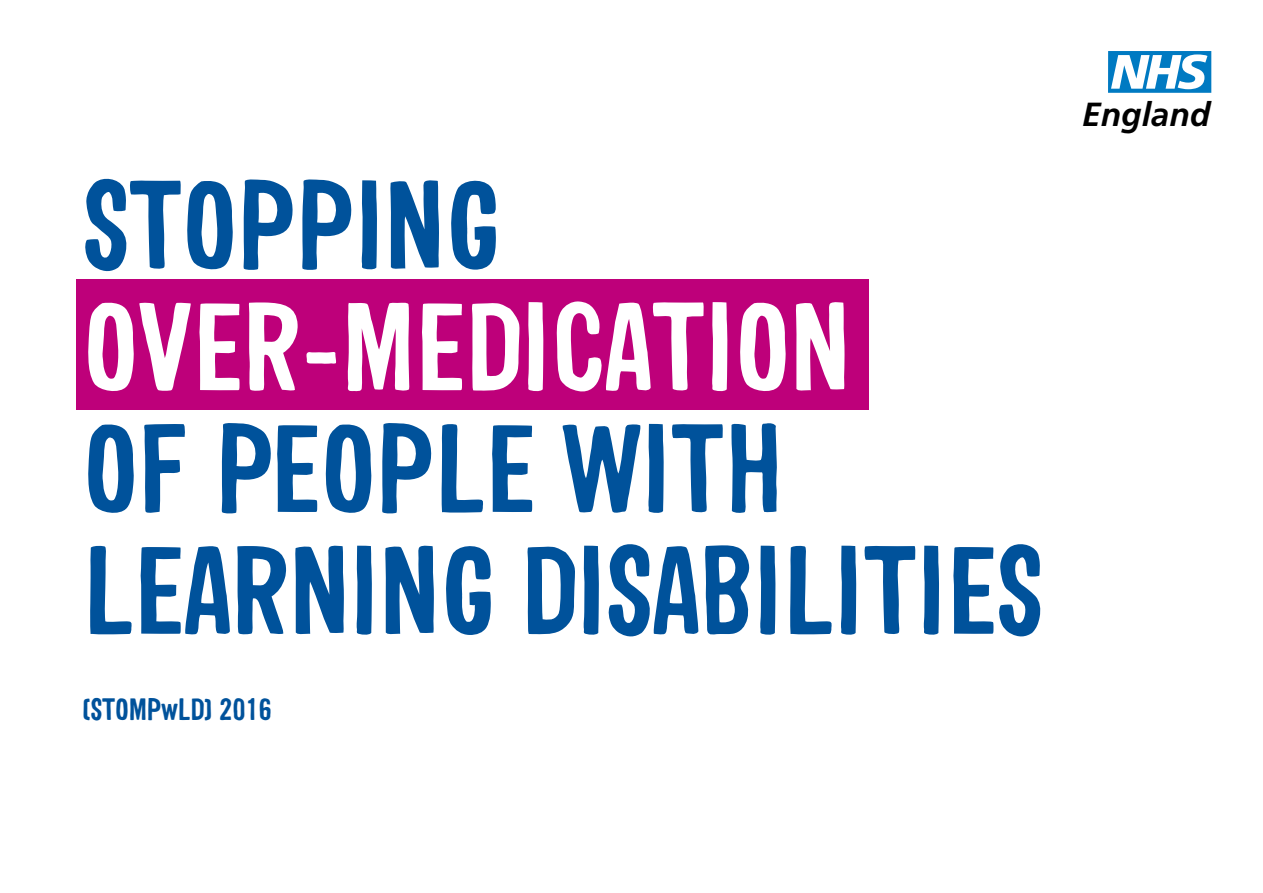
<style>
.page{position:relative;width:1263px;height:893px;background:#fff}
.page>*{position:absolute;margin:0;border:0;box-sizing:border-box;transform-origin:0 0}
.t1{font:700 121.8px/121.8px "Sini";color:#00529b}
.t2{font:700 121.8px "Sini";color:#fff}
.t3{font:italic 700 33.45px "Frutiger";color:#000}
.t4{font:700 30px "Sini";color:#00529b}
</style>
<div class="page">
<svg style="left:1108px;top:51px;width:103px;height:42px"></svg>
<div style="left:77px;top:280px;width:791px;height:130px;background:#be007a"></div>
<p class="t1" style="left:83px;top:162px;width:103px">STOPP</p>
<p class="t1" style="left:354px;top:162px;width:146px">ING</p>
<p class="t2" style="left:83px;top:271px;width:769px">OVER-MEDICATION</p>
<p class="t1" style="left:83px;top:406px;width:959px">OF PEOPLE WITH<br>LEARNING DISABILITIES</p>
<p class="t4" style="left:83px;top:690px;width:191px">(STOMPWLD) 2016</p>
<p class="t3" style="left:1082px;top:94px;width:130px">England</p>
</div>
